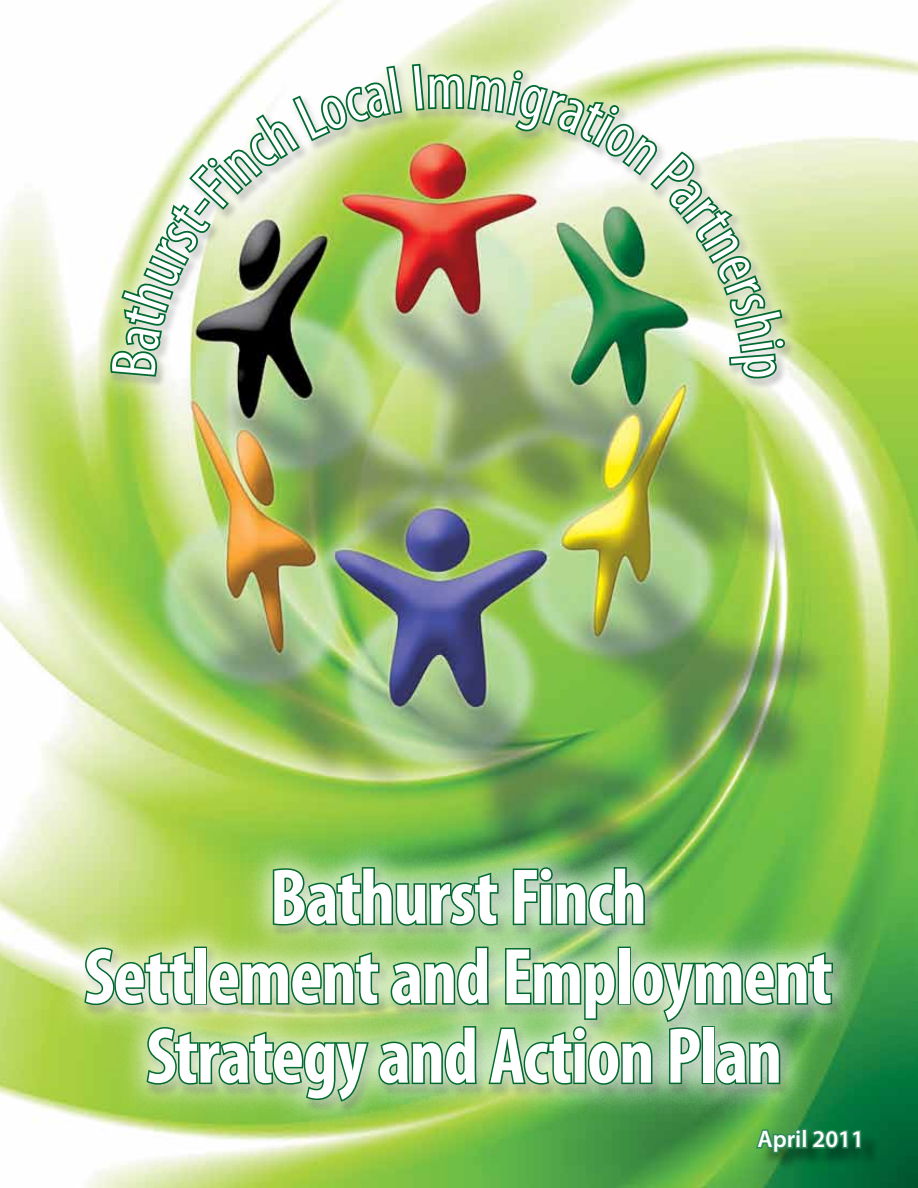
<style>
.page{position:relative;width:918px;height:1188px;background:#fff}
.page>*{position:absolute;margin:0;border:0;box-sizing:border-box;transform-origin:0 0}
.t1{font:700 condensed 79.5px/79.5px "Myriad Pro";letter-spacing:-.015em;color:#fff;text-align:center}
.t2{font:condensed 63.45px "Myriad Pro";color:#fff}
.t3{font:600 24px "Myriad Pro";color:#fff}
</style>
<div class="page">
<img style="left:0;top:0;width:918px;height:1188px">
<div style="left:759px;top:1131px;width:120px;height:40px;background:#000;opacity:.37"></div>
<svg style="left:754px;top:1132px;width:47px;height:56px;background:#2d8845"></svg>
<div style="left:801px;top:1129px;width:6px;height:20px;border:3px solid #2d895b"></div>
<svg style="left:809px;top:1132px;width:54px;height:18px"></svg>
<div style="left:50px;top:833px;width:813px;height:299px;background:#fff;opacity:.75"></div>
<svg style="left:271px;top:866px;width:229px;height:61px;background:#80b584"></svg>
<svg style="left:511px;top:866px;width:135px;height:61px;background:#77ad84"></svg>
<img style="left:82px;top:945px;width:753px;height:158px">
<div style="left:76px;top:30px;width:739px;height:379px;background:#fff;opacity:.75"></div>
<img style="left:109px;top:64px;width:295px;height:315px">
<img style="left:410px;top:0;width:377px;height:379px">
<p class="t2" style="left:426px;top:48px;width:41px">m</p>
<p class="t1" style="left:84px;top:856px;width:750px">Bathurst Finch<br>Settlement and Employment<br>Strategy and Action Plan</p>
<p class="t3" style="left:758px;top:1124px;width:108px">April 2011</p>
</div>
